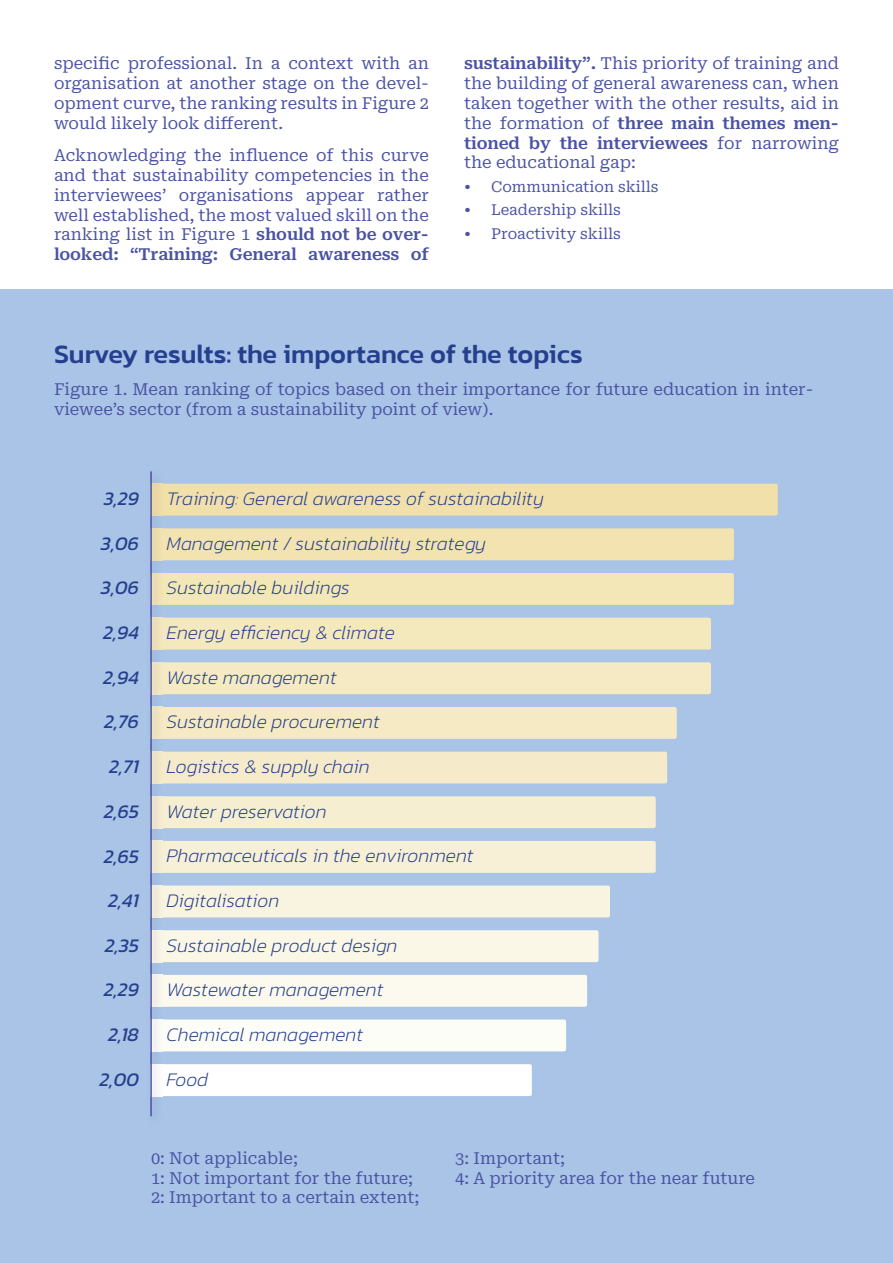
<style>
.page{position:relative;width:893px;height:1263px;background:#fff}
.page>*{position:absolute;margin:0;border:0;box-sizing:border-box;transform-origin:0 0}
.t1{font:500 27px "Kanit";color:#253f8e}
.t2{font:italic 200 19.5px "Kanit";color:#253f8e}
.t3{font:italic 19.5px "Kanit";color:#253f8e}
.t4{font:16.5px/19.8px "Roboto Serif";color:#4a52a3;text-align:justify}
.t5{font:15px "Roboto Serif";color:#4a52a3}
.s1{font-weight:600}
</style>
<div class="page">
<div style="left:0;top:289px;width:893px;height:974px;background:#a9c4e6"></div>
<div style="left:162px;top:484px;width:616px;height:32px;background:#f1e0aa"></div>
<div style="left:162px;top:618px;width:549px;height:31px;background:#f4e8bd"></div>
<div style="left:162px;top:752px;width:505px;height:31px;background:#f5ebca"></div>
<div style="left:162px;top:885px;width:448px;height:32px;background:#f9f4df"></div>
<div style="left:162px;top:528px;width:572px;height:32px;background:#f3e3b1"></div>
<div style="left:162px;top:662px;width:549px;height:32px;background:#f5eac4"></div>
<div style="left:162px;top:796px;width:494px;height:32px;background:#f6eed1"></div>
<div style="left:162px;top:930px;width:436px;height:32px;background:#faf7e7"></div>
<div style="left:162px;top:1019px;width:404px;height:32px;background:#fdfdf7"></div>
<div style="left:162px;top:573px;width:572px;height:32px;background:#f3e6b7"></div>
<div style="left:162px;top:707px;width:515px;height:32px;background:#f5eac4"></div>
<div style="left:162px;top:841px;width:494px;height:32px;background:#f7f0d7"></div>
<div style="left:162px;top:975px;width:425px;height:32px;background:#fcf9ef"></div>
<div style="left:162px;top:1064px;width:370px;height:32px;background:#fff"></div>
<img style="left:150px;top:483px;width:12px;height:634px">
<img style="left:152px;top:484px;width:10px;height:32px">
<img style="left:152px;top:618px;width:10px;height:31px">
<img style="left:152px;top:752px;width:10px;height:31px">
<img style="left:152px;top:885px;width:10px;height:32px">
<img style="left:152px;top:528px;width:10px;height:32px">
<img style="left:152px;top:662px;width:10px;height:32px">
<img style="left:152px;top:796px;width:10px;height:32px">
<img style="left:152px;top:930px;width:10px;height:32px">
<img style="left:152px;top:1019px;width:10px;height:32px">
<img style="left:152px;top:573px;width:10px;height:32px">
<img style="left:152px;top:707px;width:10px;height:32px">
<img style="left:152px;top:841px;width:10px;height:32px">
<img style="left:152px;top:975px;width:10px;height:32px">
<img style="left:152px;top:1064px;width:10px;height:32px">
<hr style="left:150px;top:471px;width:2px;height:645px;background:#4a52a3">
<p class="t4" style="left:54px;top:52px;width:376px">specific professional. In a context with an organisation at another stage on the devel&shy;opment curve, the ranking results in Figure 2 would likely look different.</p>
<p class="t4" style="left:54px;top:144px;width:376px">Acknowledging the influence of this curve and that sustainability competencies in the interviewees’ organisations appear rather well established, the most valued skill on the ranking list in Figure 1 <span class="s1">should not be over&shy;looked: “Training: General awareness of</span></p>
<p class="t4" style="left:464px;top:52px;width:376px"><span class="s1">sustainability”.</span> This priority of training and the building of general awareness can, when taken together with the other results, aid in the formation of <span class="s1">three main themes men&shy;tioned by the interviewees</span> for narrowing the educational gap:</p>
<p class="t5" style="left:464px;top:175px;width:196px">• Communication skills</p>
<p class="t5" style="left:464px;top:198px;width:158px">• Leadership skills</p>
<p class="t5" style="left:464px;top:222px;width:158px">• Proactivity skills</p>
<h1 class="t1" style="left:54px;top:333px;width:530px">Survey results: the importance of the topics</h1>
<p class="t4" style="left:54px;top:378px;width:761px">Figure 1. Mean ranking of topics based on their importance for future education in inter&shy;viewee’s sector (from a sustainability point of view).</p>
<p class="t3" style="left:104px;top:484px;width:37px">3,29</p>
<p class="t3" style="left:101px;top:529px;width:40px">3,06</p>
<p class="t3" style="left:101px;top:574px;width:40px">3,06</p>
<p class="t3" style="left:103px;top:618px;width:37px">2,94</p>
<p class="t3" style="left:103px;top:663px;width:37px">2,94</p>
<p class="t3" style="left:104px;top:708px;width:36px">2,76</p>
<p class="t3" style="left:109px;top:752px;width:31px">2,71</p>
<p class="t3" style="left:104px;top:797px;width:37px">2,65</p>
<p class="t3" style="left:104px;top:842px;width:37px">2,65</p>
<p class="t3" style="left:108px;top:886px;width:32px">2,41</p>
<p class="t3" style="left:105px;top:931px;width:36px">2,35</p>
<p class="t3" style="left:104px;top:975px;width:37px">2,29</p>
<p class="t3" style="left:108px;top:1020px;width:32px">2,18</p>
<p class="t3" style="left:100px;top:1065px;width:41px">2,00</p>
<p class="t2" style="left:166px;top:485px;width:379px">Training: General awareness of sustainability</p>
<p class="t2" style="left:166px;top:530px;width:321px">Management / sustainability strategy</p>
<p class="t2" style="left:166px;top:575px;width:185px">Sustainable buildings</p>
<p class="t2" style="left:166px;top:619px;width:230px">Energy efficiency &amp; climate</p>
<p class="t2" style="left:166px;top:664px;width:172px">Waste management</p>
<p class="t2" style="left:166px;top:709px;width:215px">Sustainable procurement</p>
<p class="t2" style="left:166px;top:753px;width:205px">Logistics &amp; supply chain</p>
<p class="t2" style="left:166px;top:798px;width:162px">Water preservation</p>
<p class="t2" style="left:166px;top:843px;width:309px">Pharmaceuticals in the environment</p>
<p class="t2" style="left:166px;top:887px;width:114px">Digitalisation</p>
<p class="t2" style="left:166px;top:932px;width:232px">Sustainable product design</p>
<p class="t2" style="left:166px;top:976px;width:219px">Wastewater management</p>
<p class="t2" style="left:166px;top:1021px;width:198px">Chemical management</p>
<p class="t2" style="left:166px;top:1066px;width:43px">Food</p>
<p class="t4" style="left:151px;top:1147px;width:270px;text-align:left">0: Not applicable;<br>1: Not important for the future;<br>2: Important to a certain extent;</p>
<p class="t4" style="left:455px;top:1147px;width:301px">3: Important;<br>4: A priority area for the near future</p>
</div>
